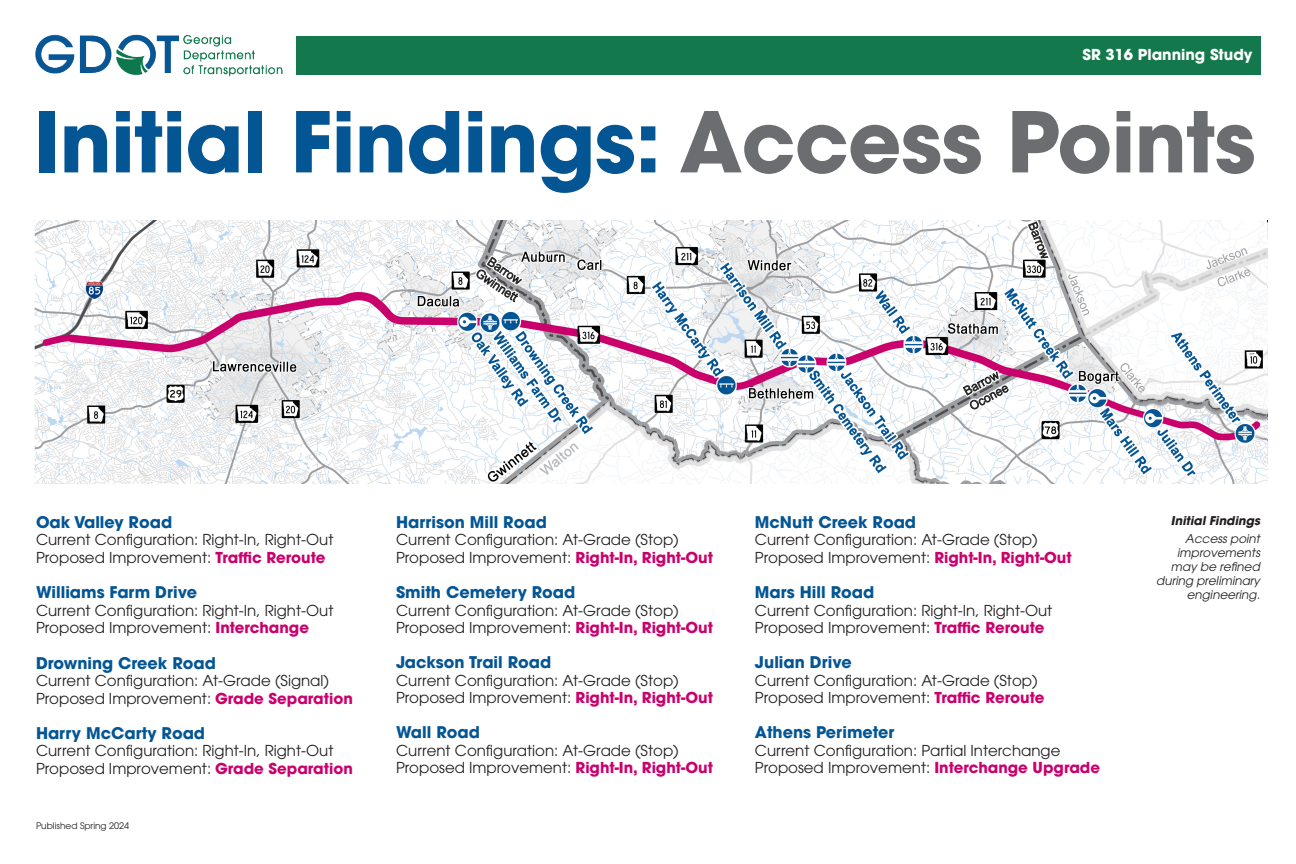
<style>
.page{position:relative;width:1296px;height:864px;background:#fff}
.page>*{position:absolute;margin:0;border:0;box-sizing:border-box;transform-origin:0 0}
.t1{font:700 83px "ITC Avant Garde Std";letter-spacing:-.01em;color:#045594}
.t2{font:700 16px "ITC Avant Garde Pro";color:#045594}
.t3{font:15px/17.5px "ITC Avant Garde Pro";color:#231f20}
.t4{font:700 15px "ITC Avant Garde Pro";color:#fff}
.t5{font:italic 12px/14px "ITC Avant Garde Pro";color:#231f20;text-align:right}
.t6{font:italic 700 12px "ITC Avant Garde Pro";color:#231f20}
.t7{font:9px "ITC Avant Garde Pro";color:#231f20}
.s1{color:#6c6d70}
.s2{font-weight:700;color:#ca006c}
</style>
<div class="page">
<img style="left:35px;top:221px;width:1232px;height:263px">
<div style="left:297px;top:36px;width:964px;height:38px;background:#13784b"></div>
<img style="left:35px;top:34px;width:248px;height:43px">
<p class="t4" style="left:1082px;top:45px;width:172px">SR 316 Planning Study</p>
<p class="t1" style="left:34px;top:88px;width:1224px">Initial Findings: <span class="s1">Access Points</span></p>
<p class="t2" style="left:36px;top:511px;width:138px">Oak Valley Road</p>
<p class="t3" style="left:36px;top:531px;width:299px">Current Configuration: Right-In, Right-Out</p>
<p class="t3" style="left:36px;top:548px;width:291px">Proposed Improvement: <span class="s2">Traffic Reroute</span></p>
<p class="t2" style="left:36px;top:582px;width:163px">Williams Farm Drive</p>
<p class="t3" style="left:36px;top:601px;width:299px">Current Configuration: Right-In, Right-Out</p>
<p class="t3" style="left:36px;top:619px;width:275px">Proposed Improvement: <span class="s2">Interchange</span></p>
<p class="t2" style="left:36px;top:652px;width:181px">Drowning Creek Road</p>
<p class="t3" style="left:36px;top:672px;width:295px">Current Configuration: At-Grade (Signal)</p>
<p class="t3" style="left:36px;top:689px;width:318px">Proposed Improvement: <span class="s2">Grade Separation</span></p>
<p class="t2" style="left:36px;top:722px;width:171px">Harry McCarty Road</p>
<p class="t3" style="left:36px;top:742px;width:299px">Current Configuration: Right-In, Right-Out</p>
<p class="t3" style="left:36px;top:759px;width:318px">Proposed Improvement: <span class="s2">Grade Separation</span></p>
<p class="t7" style="left:36px;top:820px;width:95px">Published Spring 2024</p>
<p class="t2" style="left:396px;top:511px;width:152px">Harrison Mill Road</p>
<p class="t3" style="left:396px;top:531px;width:284px">Current Configuration: At-Grade (Stop)</p>
<p class="t3" style="left:396px;top:548px;width:318px">Proposed Improvement: <span class="s2">Right-In, Right-Out</span></p>
<p class="t2" style="left:396px;top:582px;width:181px">Smith Cemetery Road</p>
<p class="t3" style="left:396px;top:601px;width:284px">Current Configuration: At-Grade (Stop)</p>
<p class="t3" style="left:396px;top:619px;width:318px">Proposed Improvement: <span class="s2">Right-In, Right-Out</span></p>
<p class="t2" style="left:396px;top:652px;width:157px">Jackson Trail Road</p>
<p class="t3" style="left:396px;top:671px;width:284px">Current Configuration: At-Grade (Stop)</p>
<p class="t3" style="left:396px;top:689px;width:318px">Proposed Improvement: <span class="s2">Right-In, Right-Out</span></p>
<p class="t2" style="left:396px;top:722px;width:85px">Wall Road</p>
<p class="t3" style="left:396px;top:741px;width:284px">Current Configuration: At-Grade (Stop)</p>
<p class="t3" style="left:396px;top:759px;width:318px">Proposed Improvement: <span class="s2">Right-In, Right-Out</span></p>
<p class="t2" style="left:755px;top:511px;width:163px">McNutt Creek Road</p>
<p class="t3" style="left:755px;top:531px;width:284px">Current Configuration: At-Grade (Stop)</p>
<p class="t3" style="left:755px;top:548px;width:318px">Proposed Improvement: <span class="s2">Right-In, Right-Out</span></p>
<p class="t2" style="left:755px;top:582px;width:121px">Mars Hill Road</p>
<p class="t3" style="left:755px;top:601px;width:299px">Current Configuration: Right-In, Right-Out</p>
<p class="t3" style="left:755px;top:619px;width:291px">Proposed Improvement: <span class="s2">Traffic Reroute</span></p>
<p class="t2" style="left:755px;top:652px;width:99px">Julian Drive</p>
<p class="t3" style="left:755px;top:671px;width:284px">Current Configuration: At-Grade (Stop)</p>
<p class="t3" style="left:755px;top:689px;width:291px">Proposed Improvement: <span class="s2">Traffic Reroute</span></p>
<p class="t2" style="left:755px;top:722px;width:141px">Athens Perimeter</p>
<p class="t3" style="left:755px;top:741px;width:347px">Current Configuration: Partial Interchange<br>Proposed Improvement: <span class="s2">Interchange Upgrade</span></p>
<p class="t6" style="left:1171px;top:512px;width:93px">Initial Findings</p>
<p class="t5" style="left:1156px;top:532px;width:108px">Access point improvements may be refined during preliminary engineering.</p>
</div>
